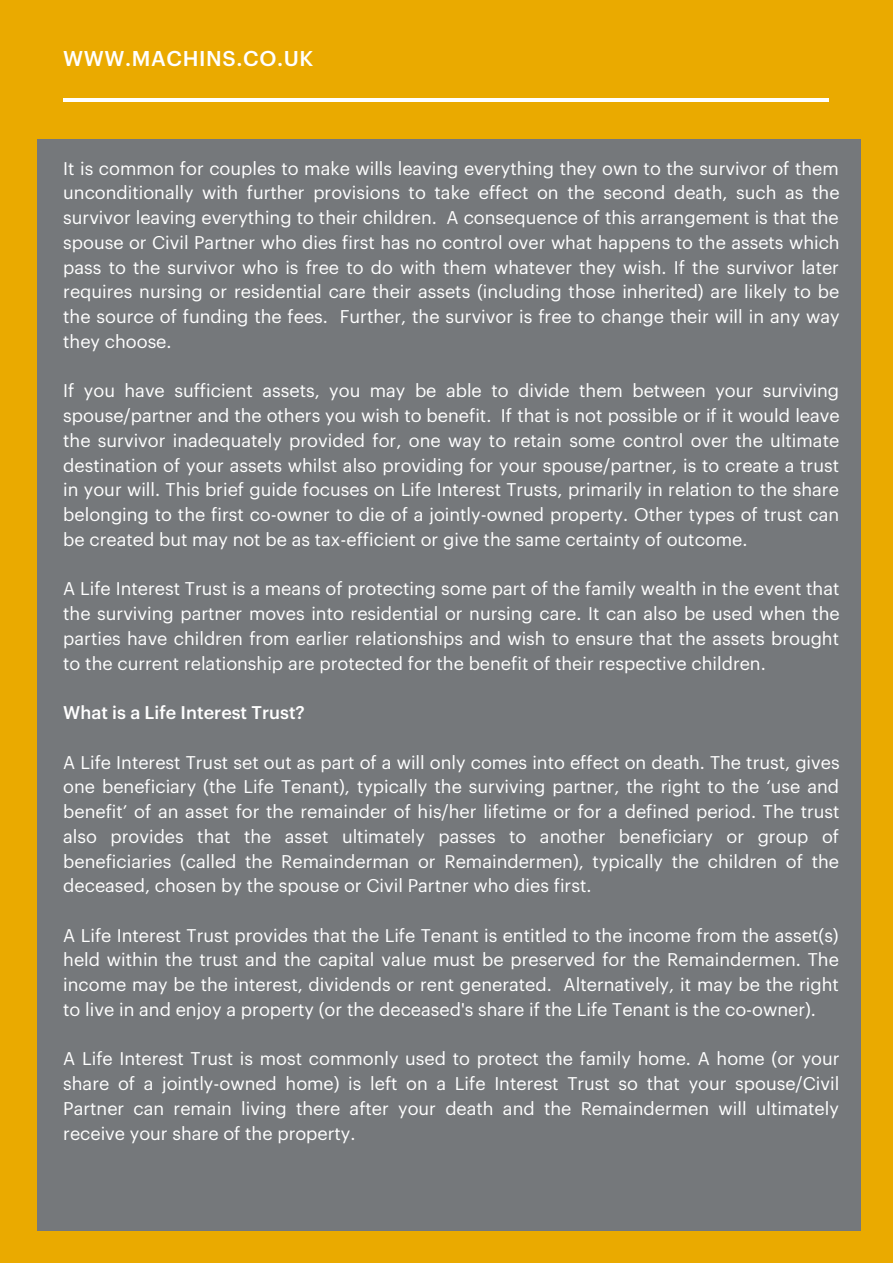
<style>
.page{position:relative;width:893px;height:1264px;background:#fff}
.page>*{position:absolute;margin:0;border:0;box-sizing:border-box;transform-origin:0 0}
.t1{font:500 21px "Graphik";letter-spacing:.03em;color:#fff}
.t2{font:18px/24.8px "Graphik";color:#fff;text-align:justify}
.t3{font:500 18px "Graphik";color:#fff}
</style>
<div class="page">
<div style="left:0;top:0;width:892px;height:1262px;background:#eaaa00"></div>
<hr style="left:63px;top:98px;width:766px;height:4px;background:#fff">
<div style="left:38px;top:139px;width:822px;height:1091px;background:#75787b"></div>
<p class="t1" style="left:63px;top:49px;width:251px">WWW.MACHINS.CO.UK</p>
<p class="t2" style="left:63px;top:157px;width:778px">It is common for couples to make wills leaving everything they own to the survivor of them unconditionally with further provisions to take effect on the second death, such as the survivor leaving everything to their children. A consequence of this arrangement is that the spouse or Civil Partner who dies first has no control over what happens to the assets which pass to the survivor who is free to do with them whatever they wish. If the survivor later requires nursing or residential care their assets (including those inherited) are likely to be the source of funding the fees. Further, the survivor is free to change their will in any way they choose.</p>
<p class="t2" style="left:63px;top:379px;width:778px">If you have sufficient assets, you may be able to divide them between your surviving spouse/partner and the others you wish to benefit. If that is not possible or if it would leave the survivor inadequately provided for, one way to retain some control over the ultimate destination of your assets whilst also providing for your spouse/partner, is to create a trust in your will. This brief guide focuses on Life Interest Trusts, primarily in relation to the share belonging to the first co-owner to die of a jointly-owned property. Other types of trust can be created but may not be as tax-efficient or give the same certainty of outcome.</p>
<p class="t2" style="left:63px;top:577px;width:777px">A Life Interest Trust is a means of protecting some part of the family wealth in the event that the surviving partner moves into residential or nursing care. It can also be used when the parties have children from earlier relationships and wish to ensure that the assets brought to the current relationship are protected for the benefit of their respective children.</p>
<p class="t3" style="left:63px;top:704px;width:243px">What is a Life Interest Trust?</p>
<p class="t2" style="left:63px;top:750px;width:777px">A Life Interest Trust set out as part of a will only comes into effect on death. The trust, gives one beneficiary (the Life Tenant), typically the surviving partner, the right to the ‘use and benefit’ of an asset for the remainder of his/her lifetime or for a defined period. The trust also provides that the asset ultimately passes to another beneficiary or group of beneficiaries (called the Remainderman or Remaindermen), typically the children of the deceased, chosen by the spouse or Civil Partner who dies first.</p>
<p class="t2" style="left:63px;top:923px;width:777px">A Life Interest Trust provides that the Life Tenant is entitled to the income from the asset(s) held within the trust and the capital value must be preserved for the Remaindermen. The income may be the interest, dividends or rent generated. Alternatively, it may be the right to live in and enjoy a property (or the deceased's share if the Life Tenant is the co-owner).</p>
<p class="t2" style="left:63px;top:1047px;width:777px">A Life Interest Trust is most commonly used to protect the family home. A home (or your share of a jointly-owned home) is left on a Life Interest Trust so that your spouse/Civil Partner can remain living there after your death and the Remaindermen will ultimately receive your share of the property.</p>
</div>
